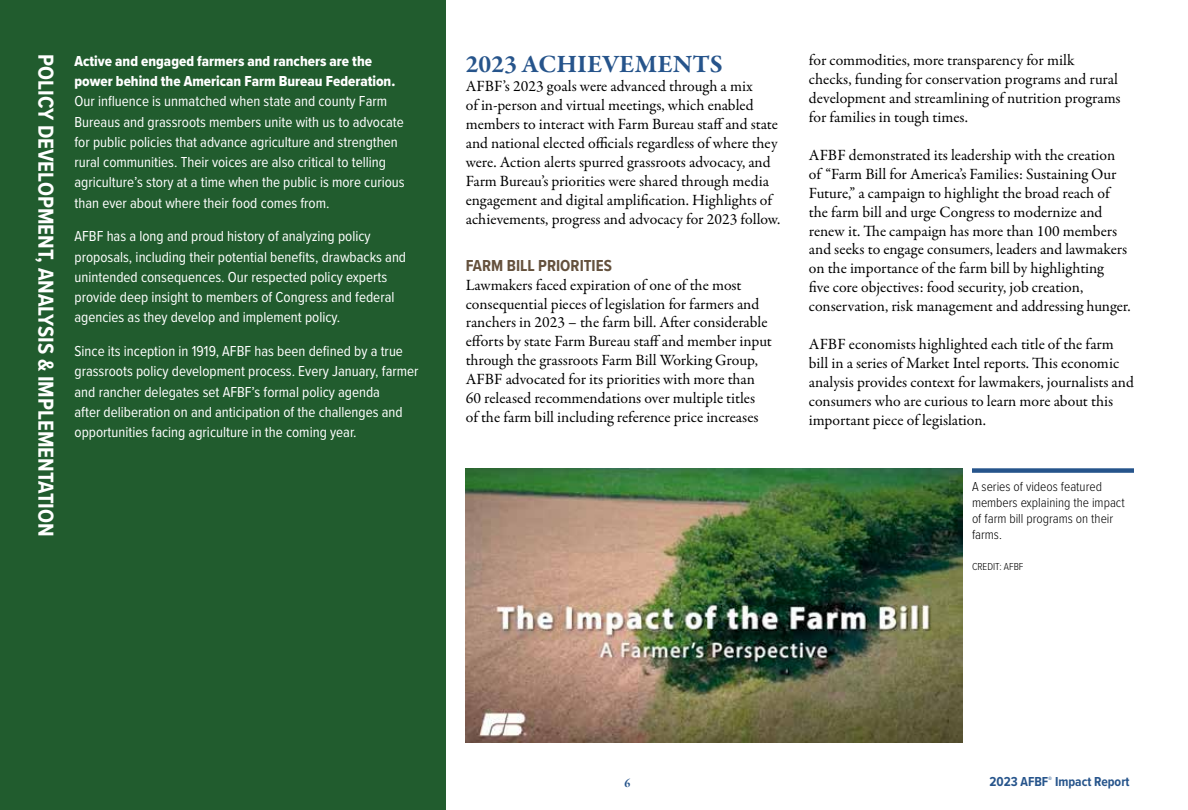
<style>
.page{position:relative;width:1188px;height:810px;background:#fff}
.page>*{position:absolute;margin:0;border:0;box-sizing:border-box;transform-origin:0 0}
.t1{font:700 25.5px "Garamond Premr Pro";color:#26548b}
.t2{font:700 22.5px "Proxima Nova Cond";color:#fff}
.t3{font:700 16.5px "Proxima Nova Cond";color:#64513d}
.t4{font:15.75px/18.9px "Garamond Premr Pro";color:#000}
.t5{font:15px/20.2px "Proxima Nova Cond";color:#fff}
.t6{font:15px/20.2px "Proxima Nova Cond Extrabld";color:#fff}
.t7{font:300 13.5px/16.2px "Proxima Nova Cond";color:#000}
.t8{font:700 13.5px "Proxima Nova Cond";color:#26548b}
.t9{font:13.5px "Garamond Premr Pro Bd Disp";color:#26548b}
.t10{font:300 10.5px "Proxima Nova Cond";color:#000}
</style>
<div class="page">
<div style="left:0;top:0;width:446px;height:810px;background:#215c2e"></div>
<img style="left:466px;top:469px;width:497px;height:273px">
<div style="left:972px;top:468px;width:162px;height:5px;background:#26548b"></div>
<p class="t6" style="left:75px;top:51px;width:322px">Active and engaged farmers and ranchers are the power behind the American Farm Bureau Federation.</p>
<p class="t5" style="left:75px;top:91px;width:332px">Our influence is unmatched when state and county Farm Bureaus and grassroots members unite with us to advocate for public policies that advance agriculture and strengthen rural communities. Their voices are also critical to telling agriculture’s story at a time when the public is more curious than ever about where their food comes from.</p>
<p class="t5" style="left:75px;top:226px;width:333px">AFBF has a long and proud history of analyzing policy proposals, including their potential benefits, drawbacks and unintended consequences. Our respected policy experts provide deep insight to members of Congress and federal agencies as they develop and implement policy.</p>
<p class="t5" style="left:75px;top:340px;width:346px">Since its inception in 1919, AFBF has been defined by a true grassroots policy development process. Every January, farmer and rancher delegates set AFBF’s formal policy agenda<br>after deliberation on and anticipation of the challenges and opportunities facing agriculture in the coming year.</p>
<h2 class="t2" style="left:62px;top:54px;width:484px;rotate:90deg">POLICY DEVELOPMENT, ANALYSIS &amp; IMPLEMENTATION</h2>
<h1 class="t1" style="left:466px;top:49px;width:259px">2023 ACHIEVEMENTS</h1>
<p class="t4" style="left:466px;top:77px;width:316px">AFBF’s 2023 goals were advanced through a mix<br>of in-person and virtual meetings, which enabled members to interact with Farm Bureau staff and state and national elected officials regardless of where they were. Action alerts spurred grassroots advocacy, and Farm Bureau’s priorities were shared through media engagement and digital amplification. Highlights of achievements, progress and advocacy for 2023 follow.</p>
<p class="t3" style="left:466px;top:253px;width:148px">FARM BILL PRIORITIES</p>
<p class="t4" style="left:466px;top:276px;width:308px">Lawmakers faced expiration of one of the most consequential pieces of legislation for farmers and ranchers in 2023 – the farm bill. After considerable efforts by state Farm Bureau staff and member input through the grassroots Farm Bill Working Group, AFBF advocated for its priorities with more than 60 released recommendations over multiple titles<br>of the farm bill including reference price increases</p>
<p class="t4" style="left:809px;top:51px;width:313px">for commodities, more transparency for milk checks, funding for conservation programs and rural development and streamlining of nutrition programs for families in tough times.</p>
<p class="t4" style="left:809px;top:146px;width:323px">AFBF demonstrated its leadership with the creation of “Farm Bill for America’s Families: Sustaining Our Future,” a campaign to highlight the broad reach of the farm bill and urge Congress to modernize and renew it. The campaign has more than 100 members and seeks to engage consumers, leaders and lawmakers on the importance of the farm bill by highlighting<br>five core objectives: food security, job creation, conservation, risk management and addressing hunger.</p>
<p class="t4" style="left:809px;top:335px;width:327px">AFBF economists highlighted each title of the farm bill in a series of Market Intel reports. This economic analysis provides context for lawmakers, journalists and consumers who are curious to learn more about this important piece of legislation.</p>
<p class="t7" style="left:972px;top:477px;width:154px">A series of videos featured members explaining the impact of farm bill programs on their farms.</p>
<p class="t10" style="left:972px;top:559px;width:53px">CREDIT: AFBF</p>
<p class="t9" style="left:625px;top:776px;width:7px">6</p>
<p class="t8" style="left:989px;top:772px;width:142px">2023 AFBF<sup>®</sup> Impact Report</p>
</div>
